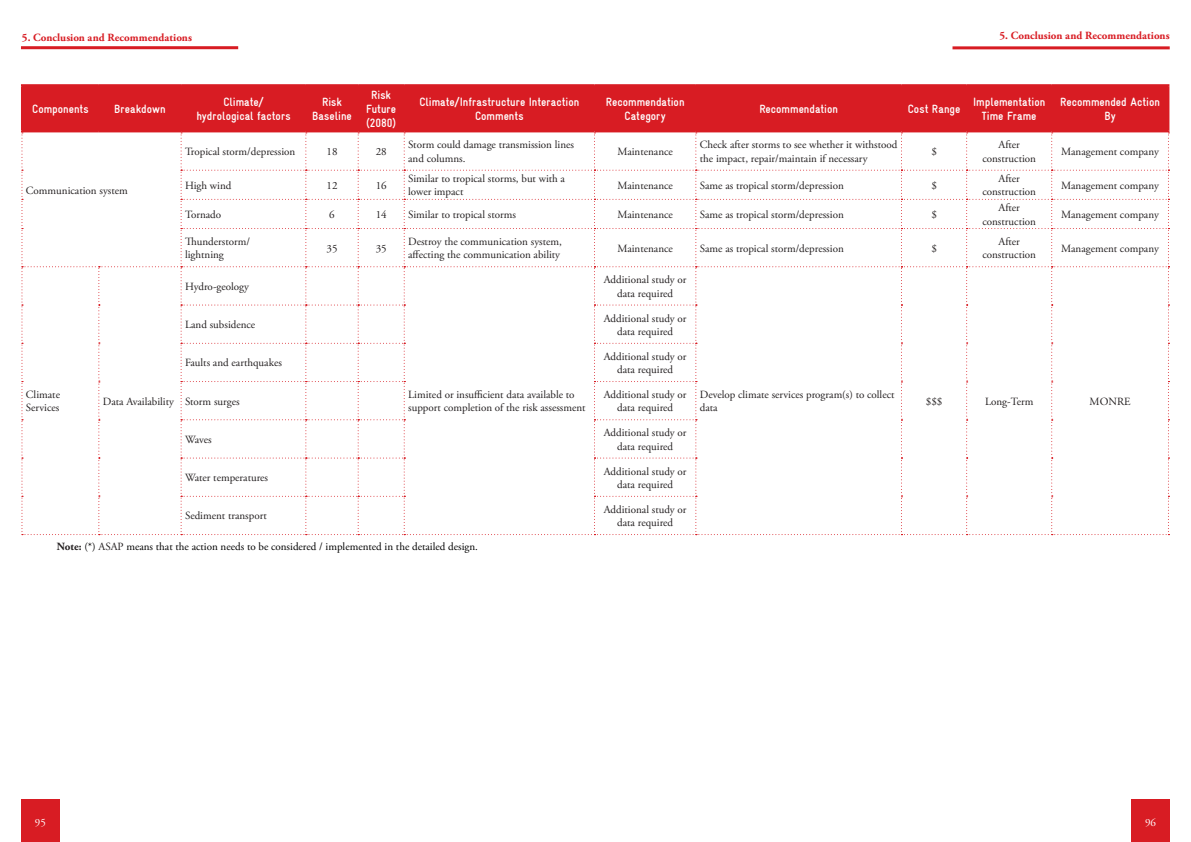
<style>
.page{position:relative;width:1191px;height:842px;background:#fff}
.page>*{position:absolute;margin:0;border:0;box-sizing:border-box;transform-origin:0 0}
.T1_-_Table_Row_Headi{font:700 condensed 12px/14.4px "GIZ Gravur TT";color:#fff;text-align:center}
.T3_-_Table_Body_Gara{font:11px/13.2px "Adobe Garamond Pro";color:#231f20;text-align:center}
.t1{font:11px "Adobe Garamond Pro";color:#000}
.t2{font:700 11px "Adobe Garamond Pro";letter-spacing:.005em;color:#d81c23}
.t3{font:11px "Adobe Garamond Pro";color:#fff}
.s1{font-weight:700;color:#231f20}
.s2{color:#231f20}
</style>
<div class="page">
<div style="left:21px;top:799px;width:39px;height:43px;background:#d81c23"></div>
<div style="left:1131px;top:799px;width:38px;height:43px;background:#d81c23"></div>
<hr style="left:21px;top:46px;width:217px;height:3px;background:#d81c23">
<hr style="left:952px;top:46px;width:217px;height:3px;background:#d81c23">
<div style="left:23px;top:86px;width:1144px;height:44px;background:#d81c23"></div>
<hr style="left:98px;top:86px;width:2px;height:44px;background:#d81c23">
<hr style="left:180px;top:86px;width:2px;height:44px;background:#d81c23">
<hr style="left:305px;top:86px;width:2px;height:44px;background:#d81c23">
<hr style="left:357px;top:86px;width:2px;height:44px;background:#d81c23">
<hr style="left:403px;top:86px;width:2px;height:44px;background:#d81c23">
<hr style="left:593px;top:86px;width:2px;height:44px;background:#d81c23">
<hr style="left:695px;top:86px;width:2px;height:44px;background:#d81c23">
<hr style="left:900px;top:86px;width:2px;height:44px;background:#d81c23">
<hr style="left:965px;top:86px;width:2px;height:44px;background:#d81c23">
<hr style="left:1050px;top:86px;width:2px;height:44px;background:#d81c23">
<hr style="left:21px;top:84px;width:78px;height:2px;background:#d81c23">
<hr style="left:21px;top:86px;width:2px;height:44px;background:#d81c23">
<hr style="left:99px;top:84px;width:82px;height:2px;background:#d81c23">
<hr style="left:181px;top:84px;width:125px;height:2px;background:#d81c23">
<hr style="left:306px;top:84px;width:52px;height:2px;background:#d81c23">
<hr style="left:358px;top:84px;width:46px;height:2px;background:#d81c23">
<hr style="left:404px;top:84px;width:190px;height:2px;background:#d81c23">
<hr style="left:594px;top:84px;width:102px;height:2px;background:#d81c23">
<hr style="left:696px;top:84px;width:205px;height:2px;background:#d81c23">
<hr style="left:901px;top:84px;width:65px;height:2px;background:#d81c23">
<hr style="left:966px;top:84px;width:85px;height:2px;background:#d81c23">
<hr style="left:1051px;top:84px;width:118px;height:2px;background:#d81c23">
<hr style="left:1167px;top:86px;width:2px;height:44px;background:#d81c23">
<hr style="left:21px;top:130px;width:78px;height:2px;background:#d81c23">
<hr style="left:99px;top:130px;width:82px;height:2px;background:#d81c23">
<hr style="left:181px;top:130px;width:125px;height:2px;background:#d81c23">
<hr style="left:306px;top:130px;width:52px;height:2px;background:#d81c23">
<hr style="left:358px;top:130px;width:46px;height:2px;background:#d81c23">
<hr style="left:404px;top:130px;width:190px;height:2px;background:#d81c23">
<hr style="left:594px;top:130px;width:102px;height:2px;background:#d81c23">
<hr style="left:696px;top:130px;width:205px;height:2px;background:#d81c23">
<hr style="left:901px;top:130px;width:65px;height:2px;background:#d81c23">
<hr style="left:966px;top:130px;width:85px;height:2px;background:#d81c23">
<hr style="left:1051px;top:130px;width:118px;height:2px;background:#d81c23">
<svg style="left:21px;top:132px;width:1148px;height:403px"></svg>
<p class="t2" style="left:22px;top:31px;width:172px">5. Conclusion and Recommendations</p>
<p class="t2" style="left:999px;top:30px;width:172px">5. Conclusion and Recommendations</p>
<p class="T1_-_Table_Row_Headi" style="left:32px;top:102px;width:58px">Components</p>
<p class="T1_-_Table_Row_Headi" style="left:114px;top:102px;width:53px">Breakdown</p>
<p class="T1_-_Table_Row_Headi" style="left:196px;top:95px;width:96px">Climate/ hydrological factors</p>
<p class="T1_-_Table_Row_Headi" style="left:312px;top:95px;width:41px">Risk<br>Baseline</p>
<p class="T1_-_Table_Row_Headi" style="left:366px;top:87px;width:32px">Risk<br>Future (2080)</p>
<p class="T1_-_Table_Row_Headi" style="left:419px;top:95px;width:161px">Climate/Infrastructure Interaction<br>Comments</p>
<p class="T1_-_Table_Row_Headi" style="left:606px;top:95px;width:80px">Recommendation<br>Category</p>
<p class="T1_-_Table_Row_Headi" style="left:759px;top:102px;width:80px">Recommendation</p>
<p class="T1_-_Table_Row_Headi" style="left:907px;top:102px;width:54px">Cost Range</p>
<p class="T1_-_Table_Row_Headi" style="left:973px;top:95px;width:74px">Implementation<br>Time Frame</p>
<p class="T1_-_Table_Row_Headi" style="left:1060px;top:95px;width:101px">Recommended Action<br>By</p>
<p class="T3_-_Table_Body_Gara" style="left:26px;top:184px;width:103px">Communication system</p>
<p class="T3_-_Table_Body_Gara" style="left:185px;top:145px;width:112px">Tropical storm/depression</p>
<p class="T3_-_Table_Body_Gara" style="left:326px;top:145px;width:12px">18</p>
<p class="T3_-_Table_Body_Gara" style="left:376px;top:145px;width:12px">28</p>
<p class="T3_-_Table_Body_Gara" style="left:408px;top:139px;width:167px;text-align:left">Storm could damage transmission lines and columns.</p>
<p class="T3_-_Table_Body_Gara" style="left:617px;top:145px;width:57px">Maintenance</p>
<p class="T3_-_Table_Body_Gara" style="left:700px;top:139px;width:199px;text-align:left">Check after storms to see whether it withstood the impact, repair/maintain if necessary</p>
<p class="T3_-_Table_Body_Gara" style="left:931px;top:145px;width:7px">$</p>
<p class="T3_-_Table_Body_Gara" style="left:982px;top:139px;width:55px">After construction</p>
<p class="T3_-_Table_Body_Gara" style="left:1061px;top:145px;width:99px">Management company</p>
<p class="T3_-_Table_Body_Gara" style="left:185px;top:179px;width:48px">High wind</p>
<p class="T3_-_Table_Body_Gara" style="left:326px;top:179px;width:12px">12</p>
<p class="T3_-_Table_Body_Gara" style="left:376px;top:179px;width:12px">16</p>
<p class="T3_-_Table_Body_Gara" style="left:408px;top:172px;width:158px;text-align:left">Similar to tropical storms, but with a lower impact</p>
<p class="T3_-_Table_Body_Gara" style="left:617px;top:179px;width:57px">Maintenance</p>
<p class="T3_-_Table_Body_Gara" style="left:700px;top:179px;width:145px">Same as tropical storm/depression</p>
<p class="T3_-_Table_Body_Gara" style="left:931px;top:179px;width:7px">$</p>
<p class="T3_-_Table_Body_Gara" style="left:982px;top:172px;width:55px">After construction</p>
<p class="T3_-_Table_Body_Gara" style="left:1061px;top:179px;width:99px">Management company</p>
<p class="T3_-_Table_Body_Gara" style="left:185px;top:208px;width:38px">Tornado</p>
<p class="T3_-_Table_Body_Gara" style="left:329px;top:208px;width:7px">6</p>
<p class="T3_-_Table_Body_Gara" style="left:376px;top:208px;width:12px">14</p>
<p class="T3_-_Table_Body_Gara" style="left:408px;top:208px;width:109px">Similar to tropical storms</p>
<p class="T3_-_Table_Body_Gara" style="left:617px;top:208px;width:57px">Maintenance</p>
<p class="T3_-_Table_Body_Gara" style="left:700px;top:208px;width:145px">Same as tropical storm/depression</p>
<p class="T3_-_Table_Body_Gara" style="left:931px;top:208px;width:7px">$</p>
<p class="T3_-_Table_Body_Gara" style="left:982px;top:202px;width:55px">After construction</p>
<p class="T3_-_Table_Body_Gara" style="left:1061px;top:208px;width:99px">Management company</p>
<p class="T3_-_Table_Body_Gara" style="left:185px;top:235px;width:66px;text-align:left">Thunderstorm/ lightning</p>
<p class="T3_-_Table_Body_Gara" style="left:326px;top:242px;width:12px">35</p>
<p class="T3_-_Table_Body_Gara" style="left:376px;top:242px;width:12px">35</p>
<p class="T3_-_Table_Body_Gara" style="left:408px;top:235px;width:155px;text-align:left">Destroy the communication system, affecting the communication ability</p>
<p class="T3_-_Table_Body_Gara" style="left:617px;top:242px;width:57px">Maintenance</p>
<p class="T3_-_Table_Body_Gara" style="left:700px;top:242px;width:145px">Same as tropical storm/depression</p>
<p class="T3_-_Table_Body_Gara" style="left:931px;top:242px;width:7px">$</p>
<p class="T3_-_Table_Body_Gara" style="left:982px;top:235px;width:55px">After construction</p>
<p class="T3_-_Table_Body_Gara" style="left:1061px;top:242px;width:99px">Management company</p>
<p class="T3_-_Table_Body_Gara" style="left:185px;top:280px;width:65px">Hydro-geology</p>
<p class="T3_-_Table_Body_Gara" style="left:604px;top:274px;width:84px">Additional study or data required</p>
<p class="T3_-_Table_Body_Gara" style="left:185px;top:318px;width:72px">Land subsidence</p>
<p class="T3_-_Table_Body_Gara" style="left:604px;top:312px;width:84px">Additional study or data required</p>
<p class="T3_-_Table_Body_Gara" style="left:185px;top:357px;width:98px">Faults and earthquakes</p>
<p class="T3_-_Table_Body_Gara" style="left:604px;top:350px;width:84px">Additional study or data required</p>
<p class="T3_-_Table_Body_Gara" style="left:185px;top:395px;width:56px">Storm surges</p>
<p class="T3_-_Table_Body_Gara" style="left:604px;top:388px;width:84px">Additional study or data required</p>
<p class="T3_-_Table_Body_Gara" style="left:185px;top:433px;width:28px">Waves</p>
<p class="T3_-_Table_Body_Gara" style="left:604px;top:427px;width:84px">Additional study or data required</p>
<p class="T3_-_Table_Body_Gara" style="left:185px;top:471px;width:85px">Water temperatures</p>
<p class="T3_-_Table_Body_Gara" style="left:604px;top:465px;width:84px">Additional study or data required</p>
<p class="T3_-_Table_Body_Gara" style="left:185px;top:510px;width:83px">Sediment transport</p>
<p class="T3_-_Table_Body_Gara" style="left:604px;top:503px;width:84px">Additional study or data required</p>
<p class="t1" style="left:57px;top:540px;width:422px"><span class="s1">Note:</span> (*) <span class="s2">ASAP</span> means that the action needs to be considered / implemented in the detailed design.</p>
<p class="T3_-_Table_Body_Gara" style="left:26px;top:388px;width:36px;text-align:left">Climate<br>Services</p>
<p class="T3_-_Table_Body_Gara" style="left:103px;top:395px;width:73px">Data Availability</p>
<p class="T3_-_Table_Body_Gara" style="left:408px;top:388px;width:179px;text-align:left">Limited or insufficient data available to support completion of the risk assessment</p>
<p class="T3_-_Table_Body_Gara" style="left:700px;top:388px;width:196px;text-align:left">Develop climate services program(s) to collect data</p>
<p class="T3_-_Table_Body_Gara" style="left:925px;top:395px;width:18px">$$$</p>
<p class="T3_-_Table_Body_Gara" style="left:985px;top:395px;width:50px">Long-Term</p>
<p class="T3_-_Table_Body_Gara" style="left:1089px;top:395px;width:42px">MONRE</p>
<p class="t3" style="left:35px;top:816px;width:12px">95</p>
<p class="t3" style="left:1145px;top:816px;width:12px">96</p>
</div>
